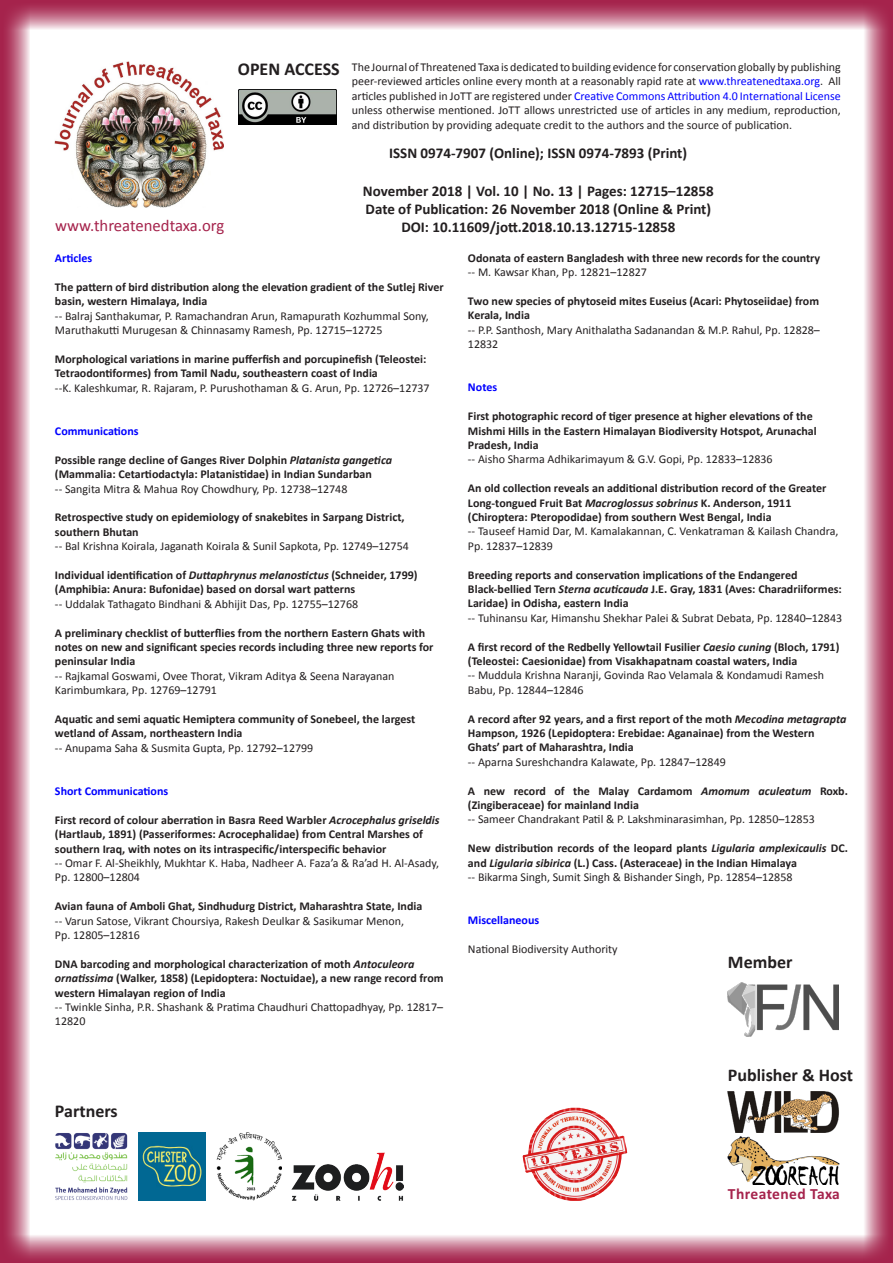
<style>
.page{position:relative;width:893px;height:1263px;background:#fff}
.page>*{position:absolute;margin:0;border:0;box-sizing:border-box;transform-origin:0 0}
.t1{font:700 18px "Calibri";color:#231f20}
.t2{font:18px "Calibri Bold 2";color:#231f20}
.t3{font:16.65px "Calibri";color:#a5234c}
.t4{font:15.6px "Calibri Bold 2";letter-spacing:.02em;color:#a5234c}
.t5{font:700 15px "Calibri";color:#231f20}
.t6{font:700 12px/14.4px "Calibri";color:#231f20}
.t7{font:12px/14.4px "Calibri";color:#231f20}
.t8{font:700 12px "Calibri";color:#00f}
.t9{font:12px "Calibri Bold 2";color:#00f}
.s1{color:#00f}
.s2{font-style:italic}
.s3{font-family:"Calibri Bold 2";font-weight:400}
</style>
<div class="page">
<img style="left:55px;top:62px;width:168px;height:145px">
<img style="left:238px;top:90px;width:99px;height:34px">
<svg style="left:30px;top:1234px;width:863px;height:29px;background:#c87992"></svg>
<svg style="left:30px;top:0;width:863px;height:30px;background:#c5728c"></svg>
<svg style="left:1px;top:0;width:29px;height:1263px;background:#c36f89"></svg>
<svg style="left:863px;top:0;width:29px;height:1263px;background:#c77891"></svg>
<img style="left:523px;top:1108px;width:104px;height:93px">
<img style="left:291px;top:1153px;width:113px;height:47px">
<img style="left:55px;top:1133px;width:73px;height:67px">
<img style="left:138px;top:1132px;width:68px;height:68px">
<img style="left:217px;top:1132px;width:65px;height:68px">
<img style="left:728px;top:1092px;width:111px;height:41px">
<img style="left:728px;top:1136px;width:111px;height:48px">
<img style="left:728px;top:982px;width:111px;height:54px">
<p class="t2" style="left:238px;top:58px;width:103px">OPEN ACCESS</p>
<p class="t7" style="left:352px;top:60px;width:490px;text-align:justify">The Journal of Threatened Taxa is dedicated to building evidence for conservation globally by publishing peer-reviewed articles online every month at a reasonably rapid rate at <span class="s1">www.threatenedtaxa.org</span>. All articles published in JoTT are registered under <span class="s1">Creative Commons Attribution 4.0 International License </span>unless otherwise mentioned. JoTT allows unrestricted use of articles in any medium, reproduction, and distribution by providing adequate credit to the authors and the source of publication.</p>
<p class="t5" style="left:389px;top:143px;width:300px">ISSN 0974-7907 (Online); ISSN 0974-7893 (Print)</p>
<p class="t5" style="left:363px;top:182px;width:352px">November 2018 | Vol. 10 | No. 13 | Pages: 12715–12858</p>
<p class="t5" style="left:366px;top:200px;width:347px">Date of Publication: 26 November 2018 (Online &amp; Print)</p>
<p class="t3" style="left:55px;top:215px;width:171px">www.threatenedtaxa.org</p>
<p class="t5" style="left:401px;top:218px;width:276px">DOI: 10.11609/jott.2018.10.13.12715-12858</p>
<p class="t8" style="left:55px;top:250px;width:39px">Articles</p>
<p class="t6" style="left:55px;top:280px;width:390px">The pattern of bird distribution along the elevation gradient of the Sutlej River basin, western Himalaya, India</p>
<p class="t7" style="left:55px;top:309px;width:375px">-- Balraj Santhakumar, P. Ramachandran Arun, Ramapurath Kozhummal Sony,<br>Maruthakutti Murugesan &amp; Chinnasamy Ramesh, Pp. 12715–12725</p>
<p class="t6" style="left:55px;top:352px;width:373px">Morphological variations in marine pufferfish and porcupinefish (Teleostei:<br>Tetraodontiformes) from Tamil Nadu, southeastern coast of India</p>
<p class="t7" style="left:55px;top:381px;width:376px">--K. Kaleshkumar, R. Rajaram, P. Purushothaman &amp; G. Arun, Pp. 12726–12737</p>
<p class="t8" style="left:55px;top:423px;width:85px">Communications</p>
<p class="t6" style="left:55px;top:453px;width:339px">Possible range decline of Ganges River Dolphin <span class="s2">Platanista gangetica </span>(Mammalia: Cetartiodactyla: Platanistidae) in Indian Sundarban</p>
<p class="t7" style="left:55px;top:481px;width:294px">-- Sangita Mitra &amp; Mahua Roy Chowdhury, Pp. 12738–12748</p>
<p class="t6" style="left:55px;top:510px;width:351px">Retrospective study on epidemiology of snakebites in Sarpang District, <span class="s3">southern Bhutan</span></p>
<p class="t7" style="left:55px;top:539px;width:355px">-- Bal Krishna Koirala, Jaganath Koirala &amp; Sunil Sapkota, Pp. 12749–12754</p>
<p class="t6" style="left:55px;top:568px;width:364px">Individual identification of <span class="s2">Duttaphrynus melanostictus</span> (Schneider, 1799) (Amphibia: Anura: Bufonidae) based on dorsal wart patterns</p>
<p class="t7" style="left:55px;top:597px;width:305px">-- Uddalak Tathagato Bindhani &amp; Abhijit Das, Pp. 12755–12768</p>
<p class="t6" style="left:55px;top:625px;width:380px">A preliminary checklist of butterflies from the northern Eastern Ghats with notes on new and significant species records including three new reports for peninsular India</p>
<p class="t7" style="left:55px;top:669px;width:341px">-- Rajkamal Goswami, Ovee Thorat, Vikram Aditya &amp; Seena Narayanan<br>Karimbumkara, Pp. 12769–12791</p>
<p class="t6" style="left:55px;top:712px;width:362px">Aquatic and semi aquatic Hemiptera community of Sonebeel, the largest wetland of Assam, northeastern India</p>
<p class="t7" style="left:55px;top:741px;width:260px">-- Anupama Saha &amp; Susmita Gupta, Pp. 12792–12799</p>
<p class="t8" style="left:55px;top:783px;width:115px">Short Communications</p>
<p class="t6" style="left:55px;top:813px;width:386px">First record of colour aberration in Basra Reed Warbler <span class="s2">Acrocephalus griseldis </span>(Hartlaub, 1891) (Passeriformes: Acrocephalidae) from Central Marshes of southern Iraq, with notes on its intraspecific/interspecific behavior</p>
<p class="t7" style="left:55px;top:856px;width:386px">-- Omar F. Al-Sheikhly, Mukhtar K. Haba, Nadheer A. Faza’a &amp; Ra’ad H. Al-Asady,<br>Pp. 12800–12804</p>
<p class="t6" style="left:55px;top:899px;width:369px">Avian fauna of Amboli Ghat, Sindhudurg District, Maharashtra State, India</p>
<p class="t7" style="left:55px;top:913px;width:351px">-- Varun Satose, Vikrant Choursiya, Rakesh Deulkar &amp; Sasikumar Menon,</p>
<p class="t7" style="left:55px;top:928px;width:87px">Pp. 12805–12816</p>
<p class="t6" style="left:55px;top:957px;width:390px">DNA barcoding and morphological characterization of moth <span class="s2">Antoculeora ornatissima</span> (Walker, 1858) (Lepidoptera: Noctuidae), a new range record from western Himalayan region of India</p>
<p class="t7" style="left:55px;top:1000px;width:390px">-- Twinkle Sinha, P.R. Shashank &amp; Pratima Chaudhuri Chattopadhyay, Pp. 12817–<br>12820</p>
<p class="t2" style="left:55px;top:1099px;width:64px">Partners</p>
<p class="t6" style="left:468px;top:250px;width:354px">Odonata of eastern Bangladesh with three new records for the country</p>
<p class="t7" style="left:468px;top:265px;width:180px">-- M. Kawsar Khan, Pp. 12821–12827</p>
<p class="t6" style="left:468px;top:294px;width:353px">Two new species of phytoseid mites Euseius (Acari: Phytoseiidae) from<br>Kerala, India</p>
<p class="t7" style="left:468px;top:323px;width:353px">-- P.P. Santhosh, Mary Anithalatha Sadanandan &amp; M.P. Rahul, Pp. 12828–<br>12832</p>
<p class="t9" style="left:468px;top:380px;width:31px">Notes</p>
<p class="t6" style="left:468px;top:409px;width:350px">First photographic record of tiger presence at higher elevations of the<br>Mishmi Hills in the Eastern Himalayan Biodiversity Hotspot, Arunachal<br>Pradesh, India</p>
<p class="t7" style="left:468px;top:452px;width:306px">-- Aisho Sharma Adhikarimayum &amp; G.V. Gopi, Pp. 12833–12836</p>
<p class="t6" style="left:468px;top:481px;width:360px">An old collection reveals an additional distribution record of the Greater<br>Long-tongued Fruit Bat <span class="s2">Macroglossus sobrinus</span> K. Anderson, 1911 (Chiroptera: Pteropodidae) from southern West Bengal, India</p>
<p class="t7" style="left:468px;top:524px;width:372px">-- Tauseef Hamid Dar, M. Kamalakannan, C. Venkatraman &amp; Kailash Chandra,</p>
<p class="t7" style="left:468px;top:539px;width:87px">Pp. 12837–12839</p>
<p class="t6" style="left:468px;top:567px;width:331px">Breeding reports and conservation implications of the Endangered</p>
<p class="t6" style="left:468px;top:582px;width:375px">Black-bellied Tern <span class="s2">Sterna acuticauda</span> J.E. Gray, 1831 (Aves: Charadriiformes:<br>Laridae) in Odisha, eastern India</p>
<p class="t7" style="left:468px;top:611px;width:376px">-- Tuhinansu Kar, Himanshu Shekhar Palei &amp; Subrat Debata, Pp. 12840–12843</p>
<p class="t6" style="left:468px;top:639px;width:373px">A first record of the Redbelly Yellowtail Fusilier <span class="s2">Caesio cuning</span> (Bloch, 1791) (Teleostei: Caesionidae) from Visakhapatnam coastal waters, India</p>
<p class="t7" style="left:468px;top:668px;width:358px">-- Muddula Krishna Naranji, Govinda Rao Velamala &amp; Kondamudi Ramesh<br>Babu, Pp. 12844–12846</p>
<p class="t6" style="left:468px;top:711px;width:380px">A record after 92 years, and a first report of the moth <span class="s2">Mecodina metagrapta<br></span>Hampson, 1926 (Lepidoptera: Erebidae: Aganainae) from the Western<br>Ghats’ part of Maharashtra, India</p>
<p class="t7" style="left:468px;top:755px;width:259px">-- Aparna Sureshchandra Kalawate, Pp. 12847–12849</p>
<p class="t6" style="left:468px;top:783px;width:381px">A new record of the Malay Cardamom <span class="s2">Amomum aculeatum</span> Roxb. (Zingiberaceae) for mainland India</p>
<p class="t7" style="left:468px;top:812px;width:348px">-- Sameer Chandrakant Patil &amp; P. Lakshminarasimhan, Pp. 12850–12853</p>
<p class="t6" style="left:468px;top:841px;width:381px">New distribution records of the leopard plants <span class="s2">Ligularia amplexicaulis</span> DC. <span class="s3">and</span> <span class="s2">Ligularia sibirica</span> (L.) Cass. (Asteraceae) in the Indian Himalaya</p>
<p class="t7" style="left:468px;top:870px;width:326px">-- Bikarma Singh, Sumit Singh &amp; Bishander Singh, Pp. 12854–12858</p>
<p class="t8" style="left:468px;top:912px;width:73px">Miscellaneous</p>
<p class="t7" style="left:468px;top:942px;width:151px">National Biodiversity Authority</p>
<p class="t1" style="left:728px;top:950px;width:66px">Member</p>
<p class="t1" style="left:728px;top:1063px;width:127px">Publisher &amp; Host</p>
<p class="t4" style="left:728px;top:1184px;width:114px">Threatened Taxa</p>
</div>
